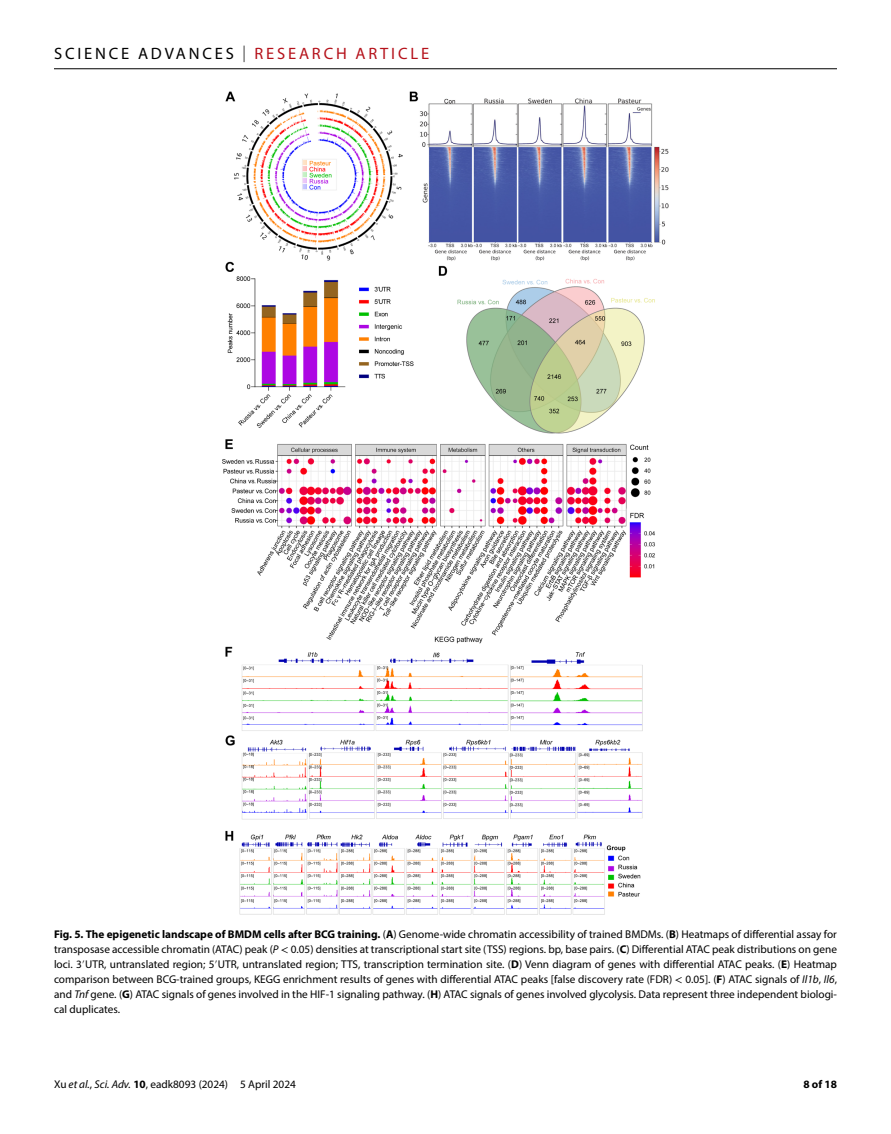
<style>
.page{position:relative;width:891px;height:1134px;background:#fff}
.page>*{position:absolute;margin:0;border:0;box-sizing:border-box;transform-origin:0 0}
.t1{font:16.5px "Myriad Pro";letter-spacing:.17em;color:#000}
.t2{font:11.25px/15px "Myriad Pro";color:#000;text-align:justify}
.t3{font:700 11.25px "Myriad Pro";color:#000}
.s1{font-weight:300}
.s2{color:#b5121b}
.s3{font-weight:700}
.s4{font-style:italic}
.s5{font-family:"STIX"}
</style>
<div class="page">
<hr style="left:54px;top:68px;width:783px;height:1px;background:#000">
<img style="left:222px;top:91px;width:447px;height:824px">
<h1 class="t1" style="left:54px;top:44px;width:376px">Science Adva nces <span class="s1">|</span> <span class="s2">Resear ch Ar ticle</span></h1>
<p class="t2" style="left:54px;top:926px;width:785px"><span class="s3">Fig. 5. The epigenetic landscape of BMDM cells after BCG training.</span> (<span class="s3">A</span>) Genome-wide chromatin accessibility of trained BMDMs. (<span class="s3">B</span>) Heatmaps of differential assay for transposase accessible chromatin (ATAC) peak (<span class="s4">P</span> <span class="s5">&lt;</span> 0.05) densities at transcriptional start site (TSS) regions. bp, base pairs. (<span class="s3">C</span>) Differential ATAC peak distributions on gene loci. 3<span class="s5">′</span>UTR, untranslated region; 5<span class="s5">′</span>UTR, untranslated region; TTS, transcription termination site. (<span class="s3">D</span>) Venn diagram of genes with differential ATAC peaks. (<span class="s3">E</span>) Heatmap comparison between BCG-trained groups, KEGG enrichment results of genes with differential ATAC peaks [false discovery rate (FDR) <span class="s5">&lt;</span> 0.05]. (<span class="s3">F</span>) ATAC signals of <span class="s4">Il1b</span>, <span class="s4">Il6</span>, and <span class="s4">Tnf</span> gene. (<span class="s3">G</span>) ATAC signals of genes involved in the HI F-1 signaling pathway. (<span class="s3">H</span>) ATAC signals of genes involved glycolysis. Data represent three independent biologi&shy;cal duplicates.</p>
<p class="t2" style="left:54px;top:1076px;width:243px">Xu <span class="s4">et al.</span>, <span class="s4">Sci. Adv.</span> <span class="s3">10</span>, eadk8093 (2024) 5 April 2024</p>
<p class="t3" style="left:803px;top:1076px;width:35px">8 of 18</p>
</div>
